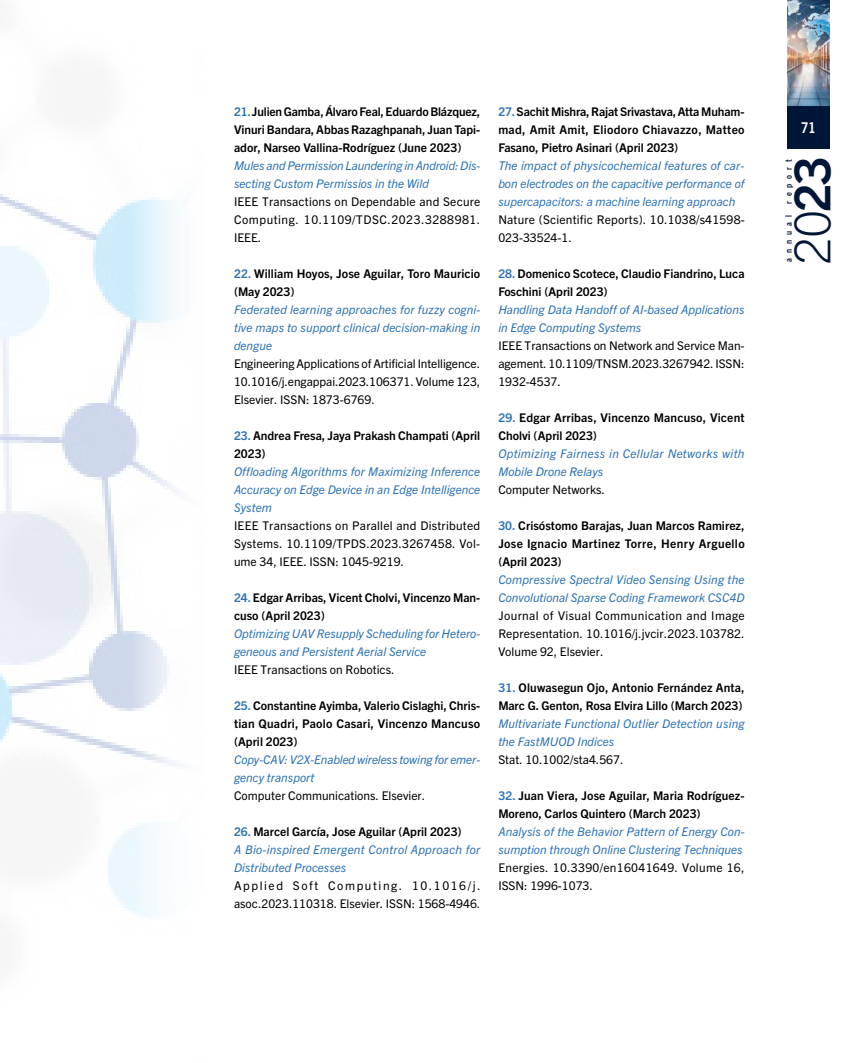
<style>
.page{position:relative;width:851px;height:1063px;background:#fff}
.page>*{position:absolute;margin:0;border:0;box-sizing:border-box;transform-origin:0 0}
.t1{font:300 49.65px "Trade Gothic Next LT Pro";color:#001636}
.t2{font:700 condensed 15px "Trade Gothic Next LT Pro";color:#fff}
.t3{font:italic 12px/18px "Trade Gothic Next LT Pro";color:#2d73b5}
.t4{font:700 12px/18px "Trade Gothic Next LT Pro";color:#000}
.t5{font:12px/18px "Trade Gothic Next LT Pro";color:#000;text-align:justify}
.t6{font:italic 12px/18px "Trade Gothic Next LT Pro";letter-spacing:.02em;color:#2d73b5}
.t7{font:700 12px/18px "Trade Gothic Next LT Pro";letter-spacing:.02em;color:#000}
.t8{font:12px/18px "Trade Gothic Next LT Pro";letter-spacing:.025em;color:#000}
.t9{font:700 condensed 9px "Trade Gothic Next LT Pro";letter-spacing:.55em;color:#001636}
.s1{color:#2d73b5}
.s2{font-weight:700;font-style:normal}
.s3{font-weight:700;font-style:normal;color:#000}
.s4{font-weight:700}
</style>
<div class="page">
<img style="left:787px;top:0;width:42px;height:106px">
<div style="left:787px;top:106px;width:42px;height:43px;background:#001636"></div>
<img style="left:0;top:194px;width:177px;height:723px">
<p class="t4" style="left:234px;top:101px;width:248px;text-align:justify"><span class="s1">21.</span>Julien Gamba, Álvaro Feal, Eduardo Blázquez, Vinuri Bandara, Abbas Razaghpanah, Juan Tapi&shy;ador, Narseo Vallina-Rodríguez (June 2023)</p>
<p class="t3" style="left:234px;top:155px;width:248px">Mules and Permission Laundering in Android: Dis&shy;secting Custom Permissios in the Wild</p>
<p class="t5" style="left:234px;top:191px;width:248px">IEEE Transactions on Dependable and Secure Computing. 10.1109/TDSC.2023.3288981.<br>IEEE.</p>
<p class="t4" style="left:234px;top:263px;width:248px"><span class="s1">22.</span> William Hoyos, Jose Aguilar, Toro Mauricio (May 2023)</p>
<p class="t3" style="left:234px;top:299px;width:248px;text-align:justify">Federated learning approaches for fuzzy cogni&shy;tive maps to support clinical decision-making in dengue</p>
<p class="t5" style="left:234px;top:353px;width:248px">Engineering Applications of Artificial Intelligence.<br>10.1016/j.engappai.2023.106371. Volume 123, Elsevier. ISSN: 1873-6769.</p>
<p class="t4" style="left:234px;top:425px;width:248px"><span class="s1">23.</span> Andrea Fresa, Jaya Prakash Champati (April<br>2023)</p>
<p class="t3" style="left:234px;top:461px;width:248px;text-align:justify">Offloading Algorithms for Maximizing Inference Accuracy on Edge Device in an Edge Intelligence System</p>
<p class="t5" style="left:234px;top:515px;width:248px">IEEE Transactions on Parallel and Distributed Systems. 10.1109/TPDS.2023.3267458. Vol&shy;ume 34, IEEE. ISSN: 1045-9219.</p>
<p class="t4" style="left:234px;top:587px;width:248px"><span class="s1">24.</span> Edgar Arribas, Vicent Cholvi, Vincenzo Man&shy;cuso (April 2023)</p>
<p class="t3" style="left:234px;top:623px;width:248px">Optimizing UAV Resupply Scheduling for Hetero&shy;geneous and Persistent Aerial Service</p>
<p class="t5" style="left:234px;top:659px;width:162px">IEEE Transactions on Robotics.</p>
<p class="t4" style="left:234px;top:695px;width:248px;text-align:justify"><span class="s1">25.</span>Constantine Ayimba, Valerio Cislaghi, Chris&shy;tian Quadri, Paolo Casari, Vincenzo Mancuso (April 2023)</p>
<p class="t3" style="left:234px;top:749px;width:248px">Copy-CAV: V2X-Enabled wireless towing for emer&shy;gency transport</p>
<p class="t5" style="left:234px;top:785px;width:192px">Computer Communications. Elsevier.</p>
<p class="t6" style="left:234px;top:821px;width:248px"><span class="s2">26.</span> <span class="s3">Marcel García, Jose Aguilar (April 2023)<br></span>A Bio-inspired Emergent Control Approach for<br>Distributed Processes</p>
<p class="t5" style="left:234px;top:875px;width:248px">Applied Soft Computing. 10.1016/j. asoc.2023.110318. Elsevier. ISSN: 1568-4946.</p>
<p class="t4" style="left:498px;top:101px;width:248px;text-align:justify"><span class="s1">27.</span>Sachit Mishra, Rajat Srivastava, Atta Muham&shy;mad, Amit Amit, Eliodoro Chiavazzo, Matteo Fasano, Pietro Asinari (April 2023)</p>
<p class="t3" style="left:498px;top:155px;width:248px;text-align:justify">The impact of physicochemical features of car&shy;bon electrodes on the capacitive performance of supercapacitors: a machine learning approach</p>
<p class="t5" style="left:498px;top:209px;width:248px">Nature (Scientific Reports). 10.1038/s41598-<br>023-33524-1.</p>
<p class="t4" style="left:498px;top:263px;width:248px"><span class="s1">28.</span> Domenico Scotece, Claudio Fiandrino, Luca<br>Foschini (April 2023)</p>
<p class="t3" style="left:498px;top:299px;width:248px">Handling Data Handoff of AI-based Applications in Edge Computing Systems</p>
<p class="t5" style="left:498px;top:335px;width:248px">IEEE Transactions on Network and Service Man&shy;agement. 10.1109/TNSM.2023.3267942. ISSN:<br>1932-4537.</p>
<p class="t7" style="left:498px;top:407px;width:248px"><span class="s1">29.</span> Edgar Arribas, Vincenzo Mancuso, Vicent<br>Cholvi (April 2023)</p>
<p class="t6" style="left:498px;top:443px;width:248px">Optimizing Fairness in Cellular Networks with<br>Mobile Drone Relays</p>
<p class="t5" style="left:498px;top:479px;width:108px">Computer Networks.</p>
<p class="t4" style="left:498px;top:515px;width:248px;text-align:justify"><span class="s1">30.</span> Crisóstomo Barajas, Juan Marcos Ramirez, Jose Ignacio Martinez Torre, Henry Arguello (April 2023)</p>
<p class="t3" style="left:498px;top:569px;width:248px">Compressive Spectral Video Sensing Using the<br>Convolutional Sparse Coding Framework CSC4D</p>
<p class="t5" style="left:498px;top:605px;width:248px">Journal of Visual Communication and Image Representation. 10.1016/j.jvcir.2023.103782.<br>Volume 92, Elsevier.</p>
<p class="t4" style="left:498px;top:677px;width:248px"><span class="s1">31.</span> Oluwasegun Ojo, Antonio Fernández Anta,<br>Marc G. Genton, Rosa Elvira Lillo (March 2023)</p>
<p class="t3" style="left:498px;top:713px;width:248px">Multivariate Functional Outlier Detection using the FastMUOD Indices</p>
<p class="t5" style="left:498px;top:749px;width:126px">Stat. 10.1002/sta4.567.</p>
<p class="t4" style="left:498px;top:785px;width:248px"><span class="s1">32.</span> Juan Viera, Jose Aguilar, Maria Rodríguez-<br>Moreno, Carlos Quintero (March 2023)</p>
<p class="t3" style="left:498px;top:821px;width:248px">Analysis of the Behavior Pattern of Energy Con&shy;sumption through Online Clustering Techniques</p>
<p class="t8" style="left:498px;top:857px;width:248px">Energies. 10.3390/en16041649. Volume 16,<br>ISSN: 1996-1073.</p>
<p class="t2" style="left:801px;top:118px;width:16px">71</p>
<p class="t9" style="left:782px;top:204px;width:46px;rotate:-90deg">report</p>
<h1 class="t1" style="left:777px;top:265px;width:110px;rotate:-90deg">20<span class="s4">23</span></h1>
<p class="t9" style="left:782px;top:262px;width:48px;rotate:-90deg">annual</p>
</div>
